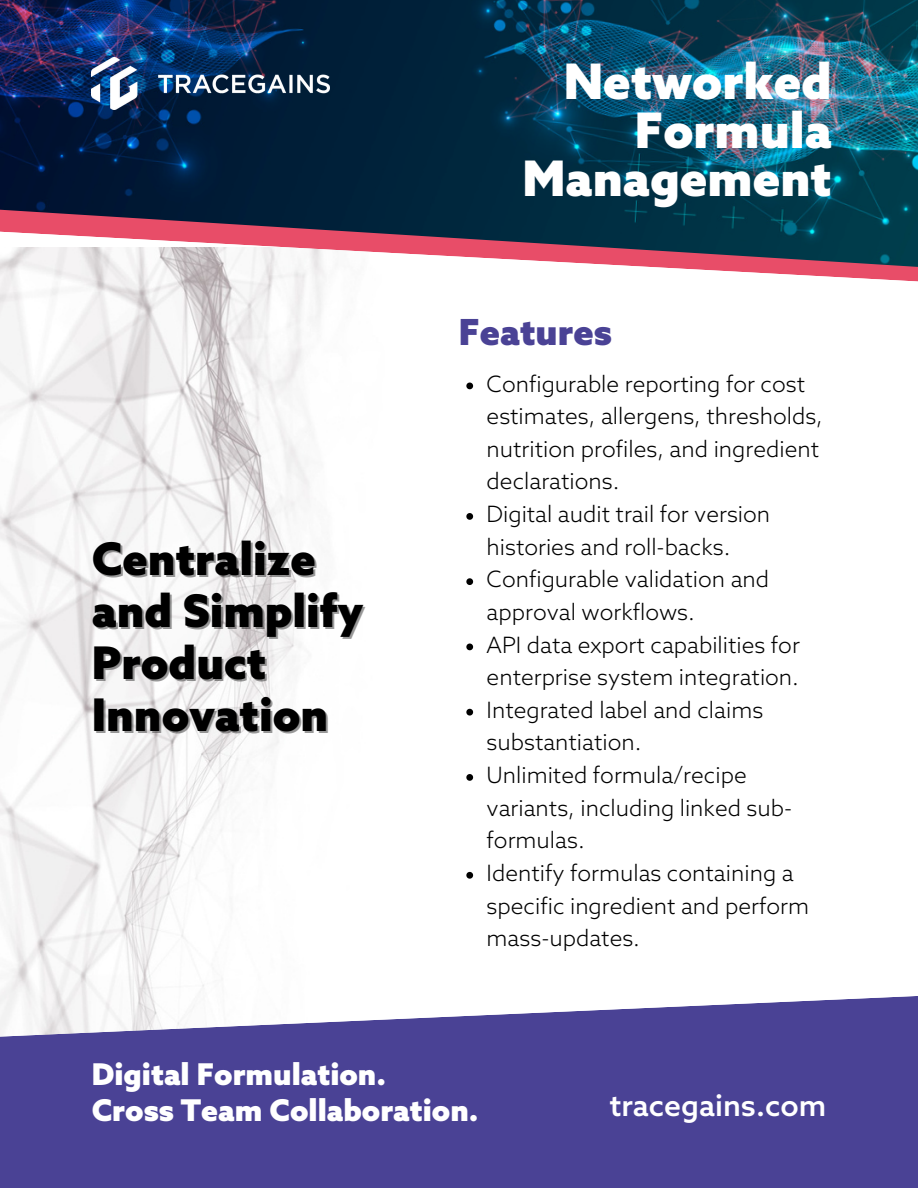
<style>
.page{position:relative;width:918px;height:1188px;background:#fff}
.page>*{position:absolute;margin:0;border:0;box-sizing:border-box;transform-origin:0 0}
.t1{font:900 48.9px/48.3px "Azo Sans";color:#fff;text-align:right}
.t2{font:900 45px/51.8px "Azo Sans";color:#000}
.t3{font:900 36px "Azo Sans";color:#4a4295}
.t4{font:900 30px/36px "Azo Sans";color:#fff}
.t5{font:500 30px "Azo Sans";color:#fff}
.t6{font:300 22.5px/32.7px "Azo Sans";color:#000}
</style>
<div class="page">
<img style="left:1px;top:284px;width:321px;height:709px">
<svg style="left:0;top:993px;width:918px;height:195px;background:#5f58a1"></svg>
<svg style="left:0;top:269px;width:918px;height:15px"></svg>
<img style="left:0;top:0;width:918px;height:269px">
<img style="left:92px;top:57px;width:237px;height:52px">
<svg style="left:466px;top:383px;width:7px;height:6px"></svg>
<svg style="left:466px;top:513px;width:7px;height:7px"></svg>
<svg style="left:466px;top:578px;width:7px;height:7px"></svg>
<svg style="left:466px;top:644px;width:7px;height:6px"></svg>
<svg style="left:466px;top:709px;width:7px;height:7px"></svg>
<svg style="left:466px;top:774px;width:7px;height:7px"></svg>
<svg style="left:466px;top:872px;width:7px;height:7px"></svg>
<h1 class="t1" style="left:523px;top:62px;width:311px">Networked<br>Formula<br>Management</h1>
<h2 class="t2" style="left:92px;top:537px;width:273px">Centralize and Simplify<br>Product<br>Innovation</h2>
<h3 class="t3" style="left:459px;top:314px;width:154px">Features</h3>
<p class="t6" style="left:487px;top:369px;width:338px">Configurable reporting for cost estimates, allergens, thresholds, nutrition profiles, and ingredient declarations.<br>Digital audit trail for version histories and roll-backs.<br>Configurable validation and approval workflows.<br>API data export capabilities for enterprise system integration.<br>Integrated label and claims substantiation.<br>Unlimited formula/recipe variants, including linked sub&shy;formulas.<br>Identify formulas containing a specific ingredient and perform mass-updates.</p>
<h3 class="t4" style="left:92px;top:1059px;width:388px">Digital Formulation.<br>Cross Team Collaboration.</h3>
<h3 class="t5" style="left:609px;top:1090px;width:218px">tracegains.com</h3>
</div>
